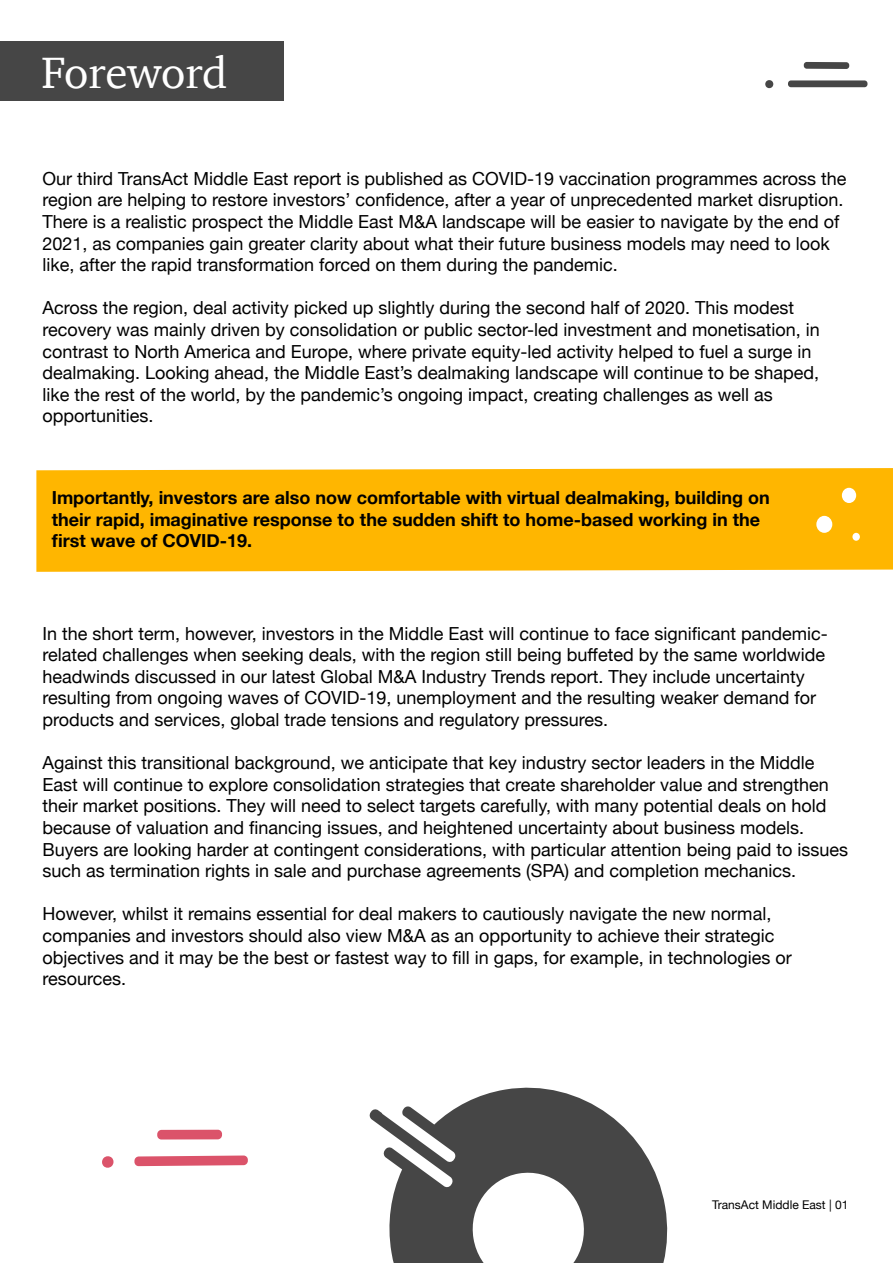
<style>
.page{position:relative;width:893px;height:1263px;background:#fff}
.page>*{position:absolute;margin:0;border:0;box-sizing:border-box;transform-origin:0 0}
.t1{font:45px "ITC Charter Com";letter-spacing:-.005em;color:#fff}
.t2{font:18px/21.6px "Helvetica Neue";color:#000}
.t3{font:700 18px/21.6px "Helvetica Neue";color:#000}
.t4{font:12px "Helvetica Neue";color:#000}
</style>
<div class="page">
<div style="left:788px;top:80px;width:79px;height:7px;background:#464646;border-radius:3px"></div>
<div style="left:804px;top:62px;width:45px;height:7px;background:#464646;border-radius:3px"></div>
<svg style="left:765px;top:80px;width:9px;height:9px"></svg>
<div style="left:0;top:42px;width:284px;height:59px;background:#464646"></div>
<div style="left:36px;top:468px;width:857px;height:104px;background:#ffb600"></div>
<div style="left:816px;top:516px;width:16px;height:17px;background:#fff;border-radius:50%"></div>
<div style="left:842px;top:488px;width:14px;height:15px;background:#fff;border-radius:50%"></div>
<div style="left:852px;top:533px;width:8px;height:8px;background:#fff;border-radius:50%"></div>
<svg style="left:134px;top:1155px;width:114px;height:11px"></svg>
<div style="left:157px;top:1130px;width:65px;height:9px;background:#db536a;border-radius:4px"></div>
<svg style="left:102px;top:1156px;width:12px;height:12px"></svg>
<svg style="left:369px;top:1087px;width:299px;height:176px;fill:#464646"></svg>
<h1 class="t1" style="left:41px;top:45px;width:188px">Foreword</h1>
<p class="t2" style="left:43px;top:169px;width:805px">Our third TransAct Middle East report is published as COVID-19 vaccination programmes across the region are helping to restore investors’ confidence, after a year of unprecedented market disruption.<br>There is a realistic prospect the Middle East M&amp;A landscape will be easier to navigate by the end of 2021, as companies gain greater clarity about what their future business models may need to look like, after the rapid transformation forced on them during the pandemic.</p>
<p class="t2" style="left:43px;top:298px;width:779px">Across the region, deal activity picked up slightly during the second half of 2020. This modest recovery was mainly driven by consolidation or public sector-led investment and monetisation, in contrast to North America and Europe, where private equity-led activity helped to fuel a surge in dealmaking. Looking ahead, the Middle East’s dealmaking landscape will continue to be shaped, like the rest of the world, by the pandemic’s ongoing impact, creating challenges as well as opportunities.</p>
<p class="t3" style="left:52px;top:487px;width:720px">Importantly, investors are also now comfortable with virtual dealmaking, building on their rapid, imaginative response to the sudden shift to home-based working in the first wave of COVID-19.</p>
<p class="t2" style="left:43px;top:623px;width:787px">In the short term, however, investors in the Middle East will continue to face significant pandemic&shy;related challenges when seeking deals, with the region still being buffeted by the same worldwide headwinds discussed in our latest Global M&amp;A Industry Trends report. They include uncertainty resulting from ongoing waves of COVID-19, unemployment and the resulting weaker demand for products and services, global trade tensions and regulatory pressures.</p>
<p class="t2" style="left:43px;top:753px;width:807px">Against this transitional background, we anticipate that key industry sector leaders in the Middle East will continue to explore consolidation strategies that create shareholder value and strengthen their market positions. They will need to select targets carefully, with many potential deals on hold because of valuation and financing issues, and heightened uncertainty about business models.<br>Buyers are looking harder at contingent considerations, with particular attention being paid to issues such as termination rights in sale and purchase agreements (SPA) and completion mechanics.</p>
<p class="t2" style="left:43px;top:904px;width:751px">However, whilst it remains essential for deal makers to cautiously navigate the new normal, companies and investors should also view M&amp;A as an opportunity to achieve their strategic objectives and it may be the best or fastest way to fill in gaps, for example, in technologies or resources.</p>
<p class="t4" style="left:712px;top:1196px;width:138px">TransAct Middle East | 01</p>
</div>
